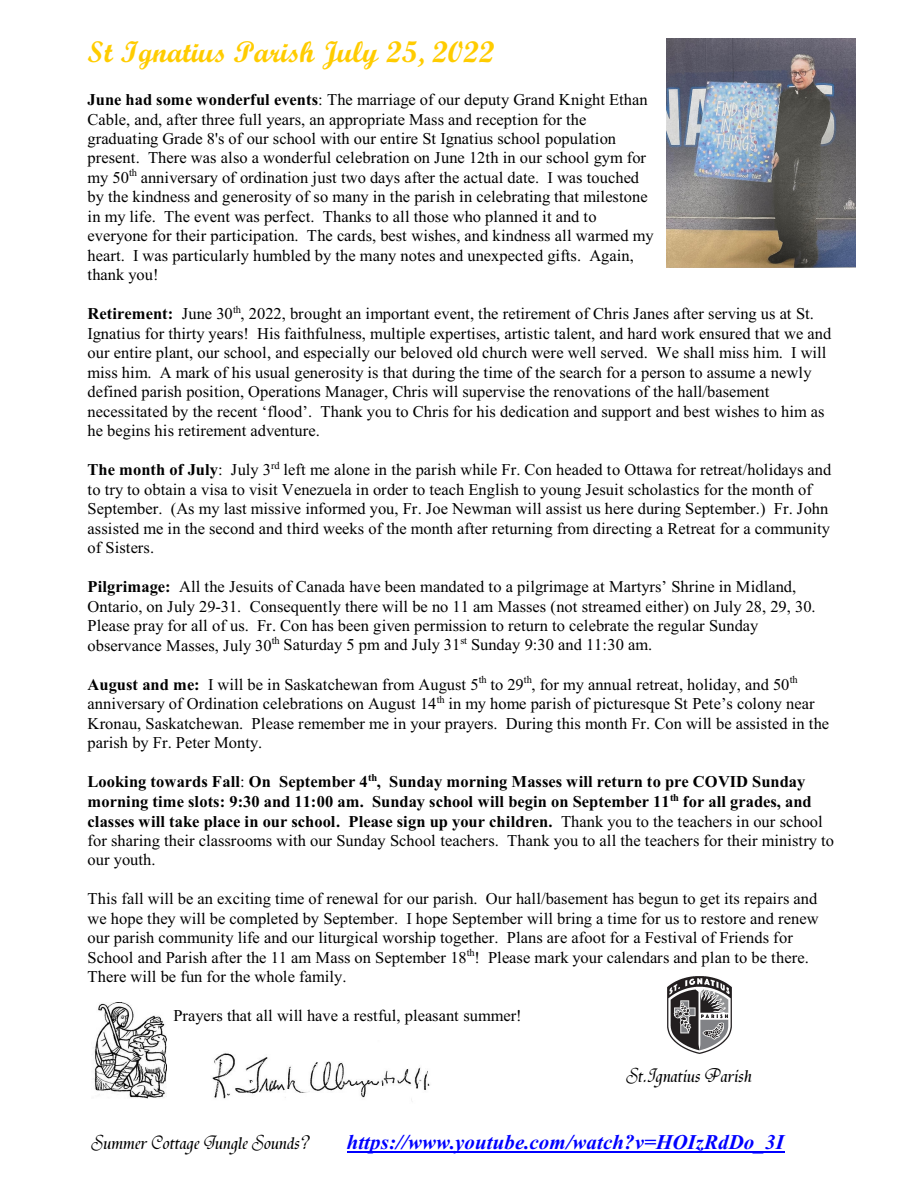
<style>
.page{position:relative;width:918px;height:1188px;background:#fff}
.page>*{position:absolute;margin:0;border:0;box-sizing:border-box;transform-origin:0 0}
.t1{font:700 30px "Script MT Bold";color:#fc0}
.t2{font:italic 21px "Tiranti Solid Let Plain";letter-spacing:.01em;color:#000}
.t3{font:italic 700 21px "Times New Roman";color:#00f}
.t4{font:16.5px/19.5px "Times New Roman";color:#000}
.t5{font:700 16.5px/19.5px "Times New Roman";color:#000}
.s1{font-weight:700}
.s2{font-weight:400}
</style>
<div class="page">
<img style="left:666px;top:39px;width:189px;height:228px">
<img style="left:667px;top:976px;width:65px;height:78px">
<img style="left:93px;top:1003px;width:74px;height:95px">
<img style="left:212px;top:1053px;width:218px;height:48px">
<hr style="left:347px;top:1152px;width:437px;height:1px;background:#00f">
<h1 class="t1" style="left:88px;top:41px;width:408px">St Ignatius Parish July 25, 2022</h1>
<p class="t4" style="left:88px;top:91px;width:568px"><span class="s1">June had some wonderful events</span>: The marriage of our deputy Grand Knight Ethan Cable, and, after three full years, an appropriate Mass and reception for the graduating Grade 8's of our school with our entire St Ignatius school population present. There was also a wonderful celebration on June 12th in our school gym for my 50<sup>th</sup> anniversary of ordination just two days after the actual date. I was touched by the kindness and generosity of so many in the parish in celebrating that milestone in my life. The event was perfect. Thanks to all those who planned it and to everyone for their participation. The cards, best wishes, and kindness all warmed my heart. I was particularly humbled by the many notes and unexpected gifts. Again, thank you!</p>
<p class="t4" style="left:88px;top:306px;width:745px"><span class="s1">Retirement:</span> June 30<sup>th</sup>, 2022, brought an important event, the retirement of Chris Janes after serving us at St.<br>Ignatius for thirty years! His faithfulness, multiple expertises, artistic talent, and hard work ensured that we and our entire plant, our school, and especially our beloved old church were well served. We shall miss him. I will miss him. A mark of his usual generosity is that during the time of the search for a person to assume a newly defined parish position, Operations Manager, Chris will supervise the renovations of the hall/basement necessitated by the recent ‘flood’. Thank you to Chris for his dedication and support and best wishes to him as he begins his retirement adventure.</p>
<p class="t4" style="left:88px;top:462px;width:745px"><span class="s1">The month of July</span>: July 3<sup>rd</sup> left me alone in the parish while Fr. Con headed to Ottawa for retreat/holidays and to try to obtain a visa to visit Venezuela in order to teach English to young Jesuit scholastics for the month of September. (As my last missive informed you, Fr. Joe Newman will assist us here during September.) Fr. John assisted me in the second and third weeks of the month after returning from directing a Retreat for a community of Sisters.</p>
<p class="t4" style="left:88px;top:579px;width:730px"><span class="s1">Pilgrimage:</span> All the Jesuits of Canada have been mandated to a pilgrimage at Martyrs’ Shrine in Midland, Ontario, on July 29-31. Consequently there will be no 11 am Masses (not streamed either) on July 28, 29, 30.<br>Please pray for all of us. Fr. Con has been given permission to return to celebrate the regular Sunday observance Masses, July 30<sup>th</sup> Saturday 5 pm and July 31<sup>st</sup> Sunday 9:30 and 11:30 am.</p>
<p class="t4" style="left:88px;top:676px;width:743px"><span class="s1">August and me:</span> I will be in Saskatchewan from August 5<sup>th</sup> to 29<sup>th</sup>, for my annual retreat, holiday, and 50<sup>th </sup>anniversary of Ordination celebrations on August 14<sup>th</sup> in my home parish of picturesque St Pete’s colony near Kronau, Saskatchewan. Please remember me in your prayers. During this month Fr. Con will be assisted in the parish by Fr. Peter Monty.</p>
<p class="t5" style="left:88px;top:774px;width:748px">Looking towards Fall<span class="s2">:</span> On September 4<sup>th</sup>, Sunday morning Masses will return to pre COVID Sunday morning time slots: 9:30 and 11:00 am. Sunday school will begin on September 11<sup>th</sup> for all grades, and classes will take place in our school. Please sign up your children. <span class="s2">Thank you to the teachers in our school for sharing their classrooms with our Sunday School teachers. Thank you to all the teachers for their ministry to our youth.</span></p>
<p class="t4" style="left:88px;top:891px;width:732px">This fall will be an exciting time of renewal for our parish. Our hall/basement has begun to get its repairs and we hope they will be completed by September. I hope September will bring a time for us to restore and renew our parish community life and our liturgical worship together. Plans are afoot for a Festival of Friends for School and Parish after the 11 am Mass on September 18<sup>th</sup>! Please mark your calendars and plan to be there.<br>There will be fun for the whole family.</p>
<p class="t4" style="left:173px;top:1007px;width:350px">Prayers that all will have a restful, pleasant summer!</p>
<p class="t2" style="left:626px;top:1062px;width:127px">St.Ignatius Parish</p>
<p class="t2" style="left:91px;top:1129px;width:220px">Summer Cottage Jungle Sounds?</p>
<p class="t3" style="left:347px;top:1135px;width:439px">https://www.youtube.com/watch?v=HOIzRdDo_3I</p>
</div>
